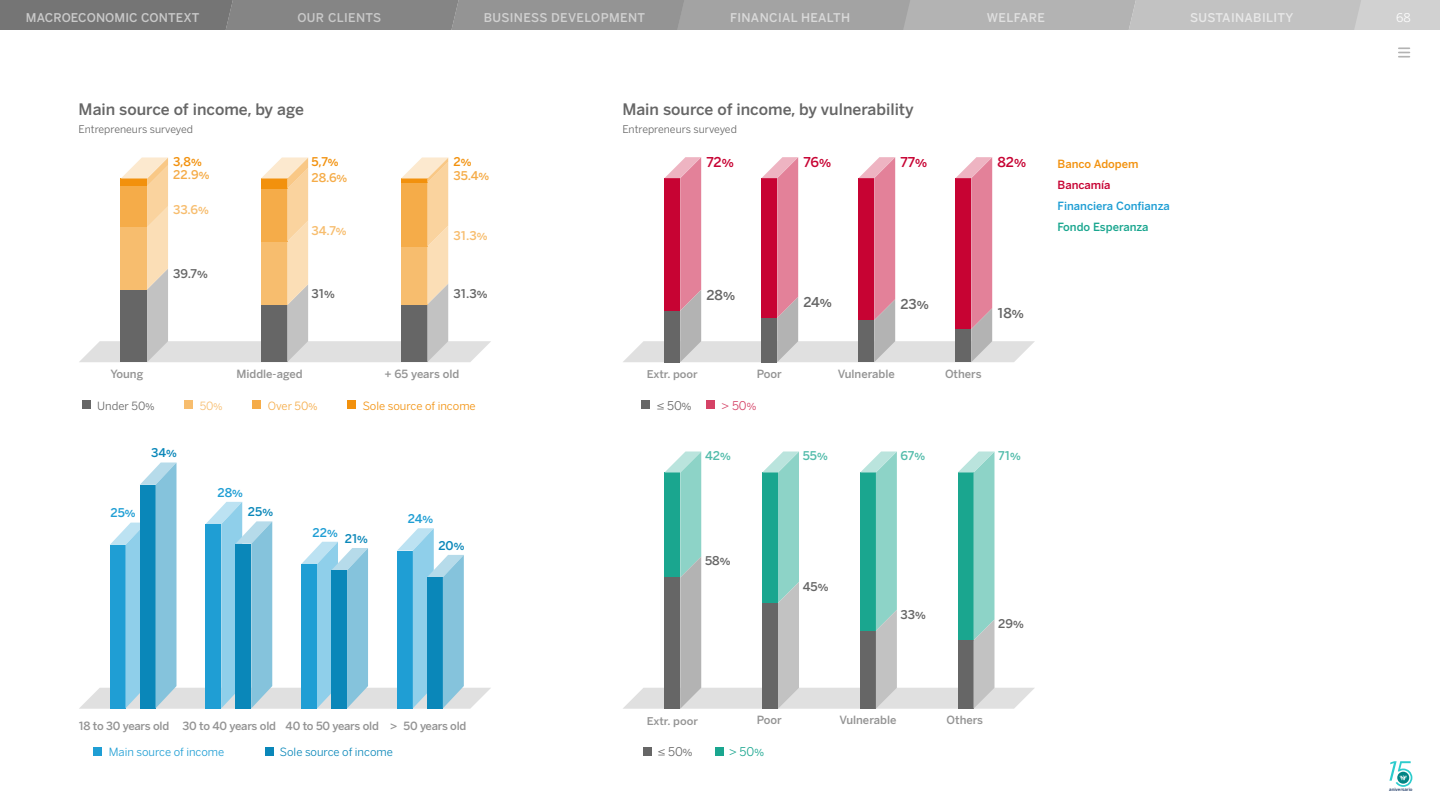
<style>
.page{position:relative;width:1440px;height:810px;background:#fff}
.page>*{position:absolute;margin:0;border:0;box-sizing:border-box;transform-origin:0 0}
.t1{font:500 15.75px "Benton Sans BBVA";color:#666}
.t2{font:500 13.5px "Benton Sans BBVA";letter-spacing:-.005em;color:#c70333}
.t3{font:500 13.5px "Benton Sans BBVA";color:#666}
.t4{font:500 12px "Benton Sans BBVA";color:#666}
.t5{font:500 12px "Benton Sans BBVA";letter-spacing:.01em;color:#c9c9c9}
.t6{font:500 12px "Benton Sans BBVA";letter-spacing:.03em;color:#d1d1d1}
.t7{font:500 12px "Benton Sans BBVA";letter-spacing:.03em;color:#d9d9d9}
.t8{font:500 12px "Benton Sans BBVA";color:#f5ac49}
.t9{font:500 12px "Benton Sans BBVA";color:#f7bd6e}
.t10{font:500 12px "Benton Sans BBVA";letter-spacing:.03em;color:#e8e8e8}
.t11{font:500 12px "Benton Sans BBVA";color:#0a87b9}
.t12{font:500 12px "Benton Sans BBVA";color:#1f9ed4}
.t13{font:500 12px "Benton Sans BBVA";color:#53bcab}
.t14{font:500 12px "Benton Sans BBVA";letter-spacing:.03em;color:#c9c9c9}
.t15{font:500 12px "Benton Sans BBVA";color:#f2910d}
.t16{font:12px "Benton Sans BBVA";color:#666}
.t17{font:500 12px "Benton Sans BBVA";letter-spacing:.03em;color:#e0e0e0}
.t18{font:12px "Benton Sans BBVA";color:#d54266}
.t19{font:12px "Benton Sans BBVA";color:#1aa68f}
.t20{font:12px "Benton Sans BBVA";color:#fff}
.t21{font:500 11.25px "Benton Sans BBVA";letter-spacing:-.015em;color:#949494}
.t22{font:500 11.25px "Benton Sans BBVA";color:#1f9ed4}
.t23{font:11.25px "Benton Sans BBVA";color:#f2910d}
.t24{font:11.25px "Benton Sans BBVA";color:#1f9ed4}
.t25{font:11.25px "Benton Sans BBVA";color:#0a87b9}
.t26{font:500 11.25px "Benton Sans BBVA";color:#1aa68f}
.t27{font:500 11.25px "Benton Sans BBVA";color:#f2910d}
.t28{font:11.25px "Benton Sans BBVA";color:#666}
.t29{font:500 11.25px "Benton Sans BBVA";color:#c70333}
.t30{font:11.25px "Benton Sans BBVA";letter-spacing:-.005em;color:#f5ac49}
.t31{font:11.25px "Benton Sans BBVA";color:#f7bd6e}
.t32{font:500 10.65px "Benton Sans BBVA";color:#949494;scale:1.05 1}
.t33{font:10.5px "Benton Sans BBVA";color:#666}
.t34{font:500 4.43px "Benton Sans BBVA";color:#1c3764}
</style>
<div class="page">
<svg style="left:1399px;top:47px;width:10px;height:11px"></svg>
<svg style="left:1389px;top:761px;width:23px;height:26px"></svg>
<svg style="left:0;top:0;width:1440px;height:30px;background:#9e9e9e"></svg>
<div style="left:641px;top:400px;width:9px;height:10px;background:#666"></div>
<div style="left:706px;top:400px;width:9px;height:10px;background:#d54266"></div>
<svg style="left:623px;top:157px;width:412px;height:205px"></svg>
<div style="left:82px;top:400px;width:9px;height:10px;background:#666"></div>
<div style="left:184px;top:400px;width:9px;height:10px;background:#f7bd6e"></div>
<div style="left:252px;top:400px;width:9px;height:10px;background:#f5ac49"></div>
<div style="left:347px;top:400px;width:9px;height:10px;background:#f2910d"></div>
<svg style="left:79px;top:158px;width:412px;height:204px"></svg>
<div style="left:93px;top:747px;width:9px;height:9px;background:#1f9ed4"></div>
<div style="left:265px;top:747px;width:9px;height:9px;background:#0a87b9"></div>
<svg style="left:79px;top:463px;width:412px;height:246px"></svg>
<svg style="left:623px;top:452px;width:411px;height:257px"></svg>
<div style="left:644px;top:747px;width:8px;height:9px;background:#666"></div>
<div style="left:715px;top:747px;width:9px;height:9px;background:#1aa68f"></div>
<p class="t5" style="left:26px;top:10px;width:175px">MACROECONOMIC CONTEXT</p>
<p class="t14" style="left:298px;top:10px;width:85px">OUR CLIENTS</p>
<p class="t6" style="left:484px;top:10px;width:163px">BUSINESS DEVELOPMENT</p>
<p class="t7" style="left:730px;top:10px;width:122px">FINANCIAL HEALTH</p>
<p class="t17" style="left:987px;top:10px;width:59px">WELFARE</p>
<p class="t10" style="left:1190px;top:10px;width:105px">SUSTAINABILITY</p>
<p class="t20" style="left:1396px;top:10px;width:16px">68</p>
<h1 class="t1" style="left:79px;top:100px;width:227px">Main source of income, by age</h1>
<p class="t33" style="left:79px;top:123px;width:116px">Entrepreneurs surveyed</p>
<p class="t15" style="left:173px;top:155px;width:30px">3,8%</p>
<p class="t8" style="left:173px;top:168px;width:38px">22.9%</p>
<p class="t9" style="left:173px;top:202px;width:37px">33.6%</p>
<p class="t15" style="left:312px;top:155px;width:29px">5,7%</p>
<p class="t8" style="left:312px;top:170px;width:37px">28.6%</p>
<p class="t9" style="left:312px;top:223px;width:37px">34.7%</p>
<p class="t4" style="left:173px;top:266px;width:36px">39.7%</p>
<p class="t4" style="left:312px;top:287px;width:25px">31%</p>
<p class="t15" style="left:453px;top:155px;width:19px">2%</p>
<p class="t8" style="left:453px;top:168px;width:37px">35.4%</p>
<p class="t9" style="left:453px;top:228px;width:36px">31.3%</p>
<p class="t4" style="left:453px;top:286px;width:36px">31.3%</p>
<p class="t21" style="left:111px;top:367px;width:34px">Young</p>
<p class="t21" style="left:236px;top:367px;width:68px">Middle-aged</p>
<p class="t21" style="left:384px;top:367px;width:76px">+ 65 years old</p>
<p class="t28" style="left:97px;top:399px;width:59px">Under 50%</p>
<p class="t31" style="left:200px;top:399px;width:24px">50%</p>
<p class="t30" style="left:268px;top:399px;width:51px">Over 50%</p>
<p class="t23" style="left:363px;top:399px;width:114px">Sole source of income</p>
<p class="t11" style="left:151px;top:446px;width:27px">34%</p>
<p class="t12" style="left:111px;top:506px;width:27px">25%</p>
<p class="t12" style="left:217px;top:485px;width:27px">28%</p>
<p class="t11" style="left:248px;top:504px;width:27px">25%</p>
<p class="t12" style="left:313px;top:525px;width:27px">22%</p>
<p class="t11" style="left:345px;top:531px;width:25px">21%</p>
<p class="t12" style="left:408px;top:512px;width:27px">24%</p>
<p class="t11" style="left:438px;top:538px;width:27px">20%</p>
<h1 class="t1" style="left:622px;top:100px;width:293px">Main source of income, by vulnerability</h1>
<p class="t33" style="left:622px;top:123px;width:116px">Entrepreneurs surveyed</p>
<p class="t2" style="left:706px;top:154px;width:29px">72%</p>
<p class="t2" style="left:803px;top:154px;width:29px">76%</p>
<p class="t2" style="left:900px;top:154px;width:28px">77%</p>
<p class="t2" style="left:997px;top:154px;width:30px">82%</p>
<p class="t3" style="left:706px;top:287px;width:30px">28%</p>
<p class="t3" style="left:803px;top:294px;width:30px">24%</p>
<p class="t3" style="left:900px;top:296px;width:30px">23%</p>
<p class="t3" style="left:997px;top:305px;width:28px">18%</p>
<p class="t32" style="left:647px;top:368px;width:50px">Extr. poor</p>
<p class="t21" style="left:757px;top:367px;width:26px">Poor</p>
<p class="t21" style="left:838px;top:367px;width:59px">Vulnerable</p>
<p class="t21" style="left:945px;top:367px;width:38px">Others</p>
<p class="t16" style="left:657px;top:398px;width:36px">≤ 50%</p>
<p class="t18" style="left:722px;top:398px;width:36px">&gt; 50%</p>
<p class="t13" style="left:705px;top:449px;width:27px">42%</p>
<p class="t13" style="left:803px;top:449px;width:27px">55%</p>
<p class="t13" style="left:901px;top:449px;width:26px">67%</p>
<p class="t13" style="left:998px;top:449px;width:24px">71%</p>
<p class="t27" style="left:1058px;top:157px;width:83px">Banco Adopem</p>
<p class="t29" style="left:1058px;top:178px;width:55px">Bancamía</p>
<p class="t22" style="left:1058px;top:199px;width:114px">Financiera Confianza</p>
<p class="t26" style="left:1058px;top:220px;width:93px">Fondo Esperanza</p>
<p class="t4" style="left:705px;top:554px;width:27px">58%</p>
<p class="t4" style="left:803px;top:579px;width:27px">45%</p>
<p class="t4" style="left:901px;top:607px;width:27px">33%</p>
<p class="t4" style="left:998px;top:617px;width:27px">29%</p>
<p class="t21" style="left:79px;top:719px;width:389px">18 to 30 years old 30 to 40 years old 40 to 50 years old &gt; 50 years old</p>
<p class="t32" style="left:647px;top:714px;width:50px">Extr. poor</p>
<p class="t21" style="left:757px;top:713px;width:26px">Poor</p>
<p class="t21" style="left:839px;top:713px;width:59px">Vulnerable</p>
<p class="t21" style="left:947px;top:713px;width:38px">Others</p>
<p class="t24" style="left:109px;top:745px;width:117px">Main source of income</p>
<p class="t25" style="left:280px;top:745px;width:114px">Sole source of income</p>
<p class="t16" style="left:658px;top:744px;width:36px">≤ 50%</p>
<p class="t19" style="left:729px;top:744px;width:36px">&gt; 50%</p>
<p class="t34" style="left:1389px;top:787px;width:25px">aniversario</p>
</div>
